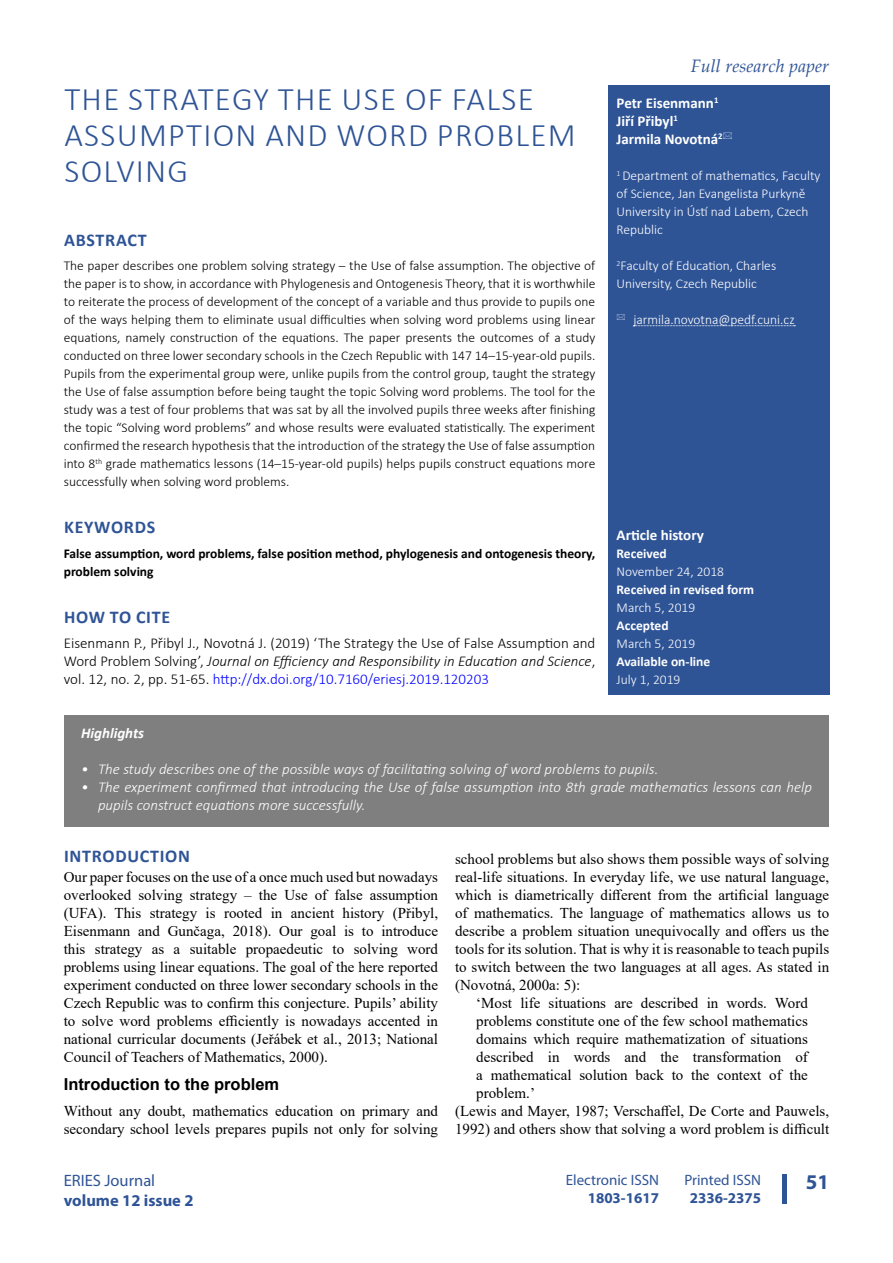
<style>
.page{position:relative;width:893px;height:1263px;background:#fff}
.page>*{position:absolute;margin:0;border:0;box-sizing:border-box;transform-origin:0 0}
.t1{font:300 33px/36px "Calibri";letter-spacing:.04em;color:#2f5496}
.t2{font:700 21px "Myriad Pro";color:#2f5496}
.t3{font:700 18px "Calibri";letter-spacing:.04em;color:#2f5496}
.t4{font:italic 18px "Palatino Linotype";color:#2f5496}
.t5{font:700 16.5px "Arial";color:#000}
.t6{font:700 16.5px "Myriad Pro";color:#2f5496}
.t7{font:16.5px "Myriad Pro";color:#2f5496}
.t8{font:15px/18px "Times New Roman";color:#000;text-align:justify}
.t9{font:italic 300 15px/18px "Calibri";color:#fff}
.t10{font:300 15px/18px "Calibri";color:#000;text-align:justify}
.t11{font:700 15px/18px "Calibri";color:#fff}
.t12{font:15px "Myriad Pro";color:#2f5496}
.t13{font:700 15px "Myriad Pro";color:#2f5496}
.t14{font:italic 700 15px "Calibri";color:#fff}
.t15{font:300 13.5px/18px "Calibri";color:#000;text-align:justify}
.t16{font:300 13.5px/18px "Calibri";color:#fff}
.t17{font:700 13.5px/18px "Calibri";color:#000}
.t18{font:700 13.5px "Calibri";color:#fff}
.s1{font-style:italic}
.s2{color:#00f}
</style>
<div class="page">
<div style="left:782px;top:1174px;width:5px;height:29px;background:#2f5496"></div>
<div style="left:608px;top:85px;width:221px;height:609px;background:#2f5496"></div>
<svg style="left:634px;top:325px;width:161px;height:1px"></svg>
<div style="left:64px;top:715px;width:765px;height:112px;background:#7f7f7f"></div>
<h1 class="t1" style="left:64px;top:81px;width:513px">THE STRATEGY THE USE OF FALSE<br>ASSUMPTION AND WORD PROBLEM<br>SOLVING</h1>
<p class="t3" style="left:64px;top:227px;width:84px">ABSTRACT</p>
<p class="t15" style="left:64px;top:256px;width:533px">The paper describes one problem solving strategy – the Use of false assumption. The objective of the paper is to show, in accordance with Phylogenesis and Ontogenesis Theory, that it is worthwhile to reiterate the process of development of the concept of a variable and thus provide to pupils one of the ways helping them to eliminate usual difficulties when solving word problems using linear equations, namely construction of the equations. The paper presents the outcomes of a study conducted on three lower secondary schools in the Czech Republic with 147 14–15-year-old pupils.<br>Pupils from the experimental group were, unlike pupils from the control group, taught the strategy the Use of false assumption before being taught the topic Solving word problems. The tool for the study was a test of four problems that was sat by all the involved pupils three weeks after finishing the topic “Solving word problems” and whose results were evaluated statistically. The experiment confirmed the research hypothesis that the introduction of the strategy the Use of false assumption into 8<sup>th</sup> grade mathematics lessons (14–15-year-old pupils) helps pupils construct equations more successfully when solving word problems.</p>
<p class="t3" style="left:64px;top:514px;width:93px">KEYWORDS</p>
<p class="t17" style="left:64px;top:544px;width:533px">False assumption, word problems, false position method, phylogenesis and ontogenesis theory, problem solving</p>
<p class="t3" style="left:64px;top:604px;width:108px">HOW TO CITE</p>
<p class="t10" style="left:64px;top:634px;width:533px">Eisenmann P., Přibyl J., Novotná J. (2019) ‘The Strategy the Use of False Assumption and Word Problem Solving’, <span class="s1">Journal on Efficiency and Responsibility in Education and Science</span>, vol. 12, no. 2, pp. 51-65. <span class="s2">http://dx.doi.org/10.7160/eriesj.2019.120203</span></p>
<p class="t4" style="left:691px;top:53px;width:140px">Full research paper</p>
<p class="t11" style="left:617px;top:94px;width:108px">Petr Eisenmann<sup>1<br></sup>Jiří Přibyl<sup>1<br></sup>Jarmila Novotná<sup>2</sup></p>
<p class="t16" style="left:617px;top:166px;width:205px"><sup>1</sup> Department of mathematics, Faculty of Science, Jan Evangelista Purkyně<br>University in Ústí nad Labem, Czech<br>Republic</p>
<p class="t16" style="left:617px;top:256px;width:161px"><sup>2</sup>Faculty of Education, Charles<br>University, Czech Republic</p>
<p class="t16" style="left:633px;top:310px;width:163px">jarmila.novotna@pedf.cuni.cz</p>
<p class="t11" style="left:617px;top:526px;width:89px">Article history</p>
<p class="t18" style="left:617px;top:544px;width:52px">Received</p>
<p class="t16" style="left:617px;top:562px;width:109px">November 24, 2018</p>
<p class="t18" style="left:617px;top:580px;width:139px">Received in revised form</p>
<p class="t16" style="left:617px;top:598px;width:80px">March 5, 2019</p>
<p class="t18" style="left:617px;top:616px;width:54px">Accepted</p>
<p class="t16" style="left:617px;top:634px;width:80px">March 5, 2019</p>
<p class="t18" style="left:617px;top:652px;width:95px">Available on-line</p>
<p class="t16" style="left:617px;top:670px;width:65px">July 1, 2019</p>
<p class="t14" style="left:81px;top:722px;width:65px">Highlights</p>
<p class="t9" style="left:81px;top:760px;width:579px">• The study describes one of the possible ways of facilitating solving of word problems to pupils.</p>
<p class="t9" style="left:98px;top:778px;width:715px;text-indent:-17px">• The experiment confirmed that introducing the Use of false assumption into 8th grade mathematics lessons can help pupils construct equations more successfully.</p>
<p class="t3" style="left:64px;top:843px;width:127px">INTRODUCTION</p>
<p class="t8" style="left:64px;top:868px;width:376px">Our paper focuses on the use of a once much used but nowadays overlooked solving strategy – the Use of false assumption (UFA). This strategy is rooted in ancient history (Přibyl, Eisenmann and Gunčaga, 2018). Our goal is to introduce this strategy as a suitable propaedeutic to solving word problems using linear equations. The goal of the here reported experiment conducted on three lower secondary schools in the Czech Republic was to confirm this conjecture. Pupils’ ability to solve word problems efficiently is nowadays accented in national curricular documents (Jeřábek et al., 2013; National Council of Teachers of Mathematics, 2000).</p>
<p class="t5" style="left:64px;top:1073px;width:217px">Introduction to the problem</p>
<p class="t8" style="left:64px;top:1102px;width:376px">Without any doubt, mathematics education on primary and secondary school levels prepares pupils not only for solving</p>
<p class="t8" style="left:455px;top:850px;width:376px">school problems but also shows them possible ways of solving real-life situations. In everyday life, we use natural language, which is diametrically different from the artificial language of mathematics. The language of mathematics allows us to describe a problem situation unequivocally and offers us the tools for its solution. That is why it is reasonable to teach pupils to switch between the two languages at all ages. As stated in (Novotná, 2000a: 5):</p>
<p class="t8" style="left:476px;top:994px;width:333px">‘Most life situations are described in words. Word</p>
<p class="t8" style="left:476px;top:1012px;width:333px">problems constitute one of the few school mathematics</p>
<p class="t8" style="left:476px;top:1030px;width:333px">domains which require mathematization of situations</p>
<p class="t8" style="left:476px;top:1048px;width:333px">described in words and the transformation of</p>
<p class="t8" style="left:476px;top:1066px;width:333px">a mathematical solution back to the context of the</p>
<p class="t8" style="left:476px;top:1084px;width:60px">problem.’</p>
<p class="t8" style="left:455px;top:1102px;width:376px">(Lewis and Mayer, 1987; Verschaffel, De Corte and Pauwels,</p>
<p class="t8" style="left:455px;top:1120px;width:376px">1992) and others show that solving a word problem is difficult</p>
<p class="t7" style="left:64px;top:1170px;width:93px">ERIES Journal</p>
<p class="t6" style="left:64px;top:1189px;width:131px">volume 12 issue 2</p>
<p class="t12" style="left:566px;top:1171px;width:95px">Electronic ISSN</p>
<h2 class="t2" style="left:806px;top:1169px;width:25px">51</h2>
<p class="t13" style="left:588px;top:1188px;width:73px">1803-1617</p>
<p class="t12" style="left:684px;top:1171px;width:78px">Printed ISSN</p>
<p class="t13" style="left:690px;top:1188px;width:73px">2336-2375</p>
</div>
